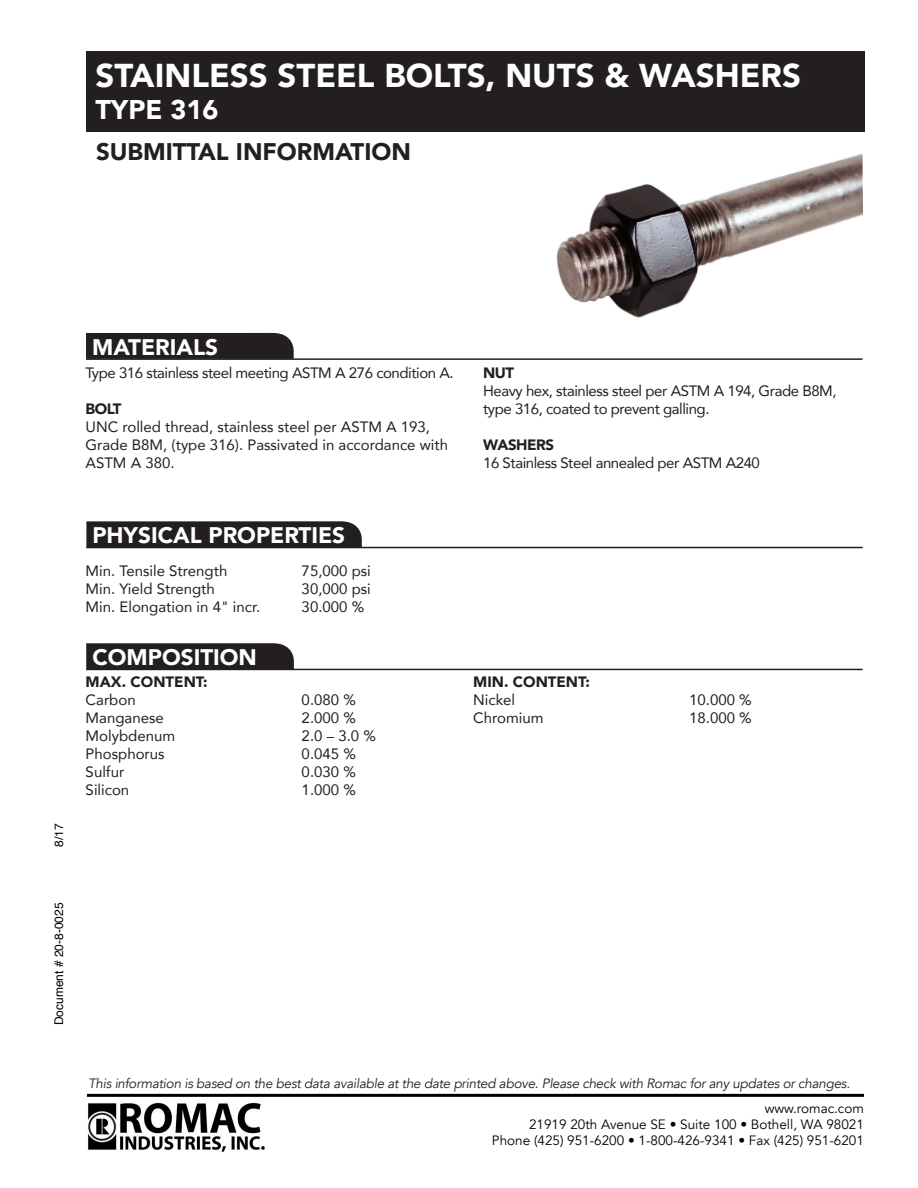
<style>
.page{position:relative;width:918px;height:1188px;background:#fff}
.page>*{position:absolute;margin:0;border:0;box-sizing:border-box;transform-origin:0 0}
.t1{font:900 33px "Avenir";color:#fff}
.t2{font:900 27px "Avenir";color:#fff}
.t3{font:900 24px "Avenir";color:#231f20}
.t4{font:900 22.5px "Avenir";color:#fff}
.Body_text{font:15px/18px "Avenir";color:#231f20}
.Body_text-2{font:15px/18px "Avenir";letter-spacing:-.03em;color:#231f20}
.Body_text-3{font:900 15px/18px "Avenir";color:#231f20}
.t5{font:italic 13.5px "Avenir";letter-spacing:-.02em;color:#231f20}
.t6{font:13.5px/16.2px "Avenir";color:#000;text-align:right}
.t7{font:12px "Helvetica";color:#000}
.s1{font-weight:900}
.s2{font-weight:400}
</style>
<div class="page">
<hr style="left:87px;top:1094px;width:777px;height:3px;background:#000">
<img style="left:88px;top:1102px;width:177px;height:49px">
<div style="left:86px;top:51px;width:779px;height:81px;background:#231f20"></div>
<div style="left:86px;top:643px;width:209px;height:26px;background:#231f20"></div>
<hr style="left:86px;top:669px;width:777px;height:1px;background:#231f20">
<div style="left:86px;top:521px;width:277px;height:26px;background:#231f20"></div>
<hr style="left:86px;top:547px;width:777px;height:1px;background:#231f20">
<div style="left:86px;top:333px;width:208px;height:25px;background:#231f20"></div>
<hr style="left:86px;top:358px;width:776px;height:2px;background:#231f20">
<img style="left:556px;top:153px;width:307px;height:165px">
<p class="t1" style="left:95px;top:47px;width:707px">STAINLESS STEEL BOLTS, NUTS &amp; WASHERS</p>
<p class="t2" style="left:95px;top:87px;width:124px">TYPE 316</p>
<h3 class="t3" style="left:96px;top:131px;width:317px">SUBMITTAL INFORMATION</h3>
<p class="t4" style="left:92px;top:328px;width:127px">MATERIALS</p>
<p class="Body_text-2" style="left:85px;top:363px;width:370px">Type 316 stainless steel meeting ASTM A 276 condition A.</p>
<p class="Body_text" style="left:85px;top:399px;width:364px"><span class="s1">BOLT<br></span>UNC rolled thread, stainless steel per ASTM A 193,<br>Grade B8M, (type 316). Passivated in accordance with<br>ASTM A 380.</p>
<p class="Body_text-2" style="left:483px;top:363px;width:355px"><span class="s1">NUT<br></span>Heavy hex, stainless steel per ASTM A 194, Grade B8M, type 316, coated to prevent galling.</p>
<p class="Body_text-2" style="left:483px;top:435px;width:278px"><span class="s1">WASHERS<br></span>16 Stainless Steel annealed per ASTM A240</p>
<p class="t7" style="left:50px;top:847px;width:25px;rotate:-90deg">8/17</p>
<p class="t4" style="left:92px;top:516px;width:254px">PHYSICAL PROPERTIES</p>
<p class="Body_text" style="left:86px;top:561px;width:143px">Min. Tensile Strength</p>
<p class="Body_text" style="left:302px;top:561px;width:71px">75,000 psi</p>
<p class="Body_text" style="left:86px;top:579px;width:131px">Min. Yield Strength</p>
<p class="Body_text" style="left:302px;top:579px;width:71px">30,000 psi</p>
<p class="Body_text" style="left:86px;top:597px;width:176px">Min. Elongation in 4" incr.</p>
<p class="Body_text" style="left:302px;top:597px;width:64px">30.000 %</p>
<p class="t4" style="left:93px;top:638px;width:166px">COMPOSITION</p>
<p class="Body_text-3" style="left:86px;top:672px;width:124px">MAX. CONTENT:<br><span class="s2">Carbon</span></p>
<p class="Body_text" style="left:302px;top:690px;width:56px">0.080 %</p>
<p class="Body_text" style="left:86px;top:708px;width:80px">Manganese</p>
<p class="Body_text" style="left:302px;top:708px;width:56px">2.000 %</p>
<p class="Body_text" style="left:86px;top:726px;width:91px">Molybdenum</p>
<p class="Body_text" style="left:302px;top:726px;width:76px">2.0 – 3.0 %</p>
<p class="Body_text" style="left:86px;top:744px;width:80px">Phosphorus</p>
<p class="Body_text" style="left:302px;top:744px;width:56px">0.045 %</p>
<p class="Body_text" style="left:86px;top:762px;width:40px">Sulfur</p>
<p class="Body_text" style="left:302px;top:762px;width:56px">0.030 %</p>
<p class="Body_text" style="left:86px;top:780px;width:45px">Silicon</p>
<p class="Body_text" style="left:302px;top:780px;width:56px">1.000 %</p>
<p class="Body_text-3" style="left:473px;top:672px;width:118px">MIN. CONTENT:<br><span class="s2">Nickel</span></p>
<p class="Body_text" style="left:689px;top:690px;width:64px">10.000 %</p>
<p class="Body_text" style="left:473px;top:708px;width:72px">Chromium</p>
<p class="Body_text" style="left:689px;top:708px;width:64px">18.000 %</p>
<p class="t7" style="left:50px;top:1025px;width:124px;rotate:-90deg">Document # 20-8-0025</p>
<p class="t5" style="left:88px;top:1075px;width:764px">This information is based on the best data available at the date printed above. Please check with Romac for any updates or changes.</p>
<p class="t6" style="left:492px;top:1100px;width:374px">www.romac.com<br>21919 20th Avenue SE • Suite 100 • Bothell, WA 98021<br>Phone (425) 951-6200 • 1-800-426-9341 • Fax (425) 951-6201</p>
</div>
